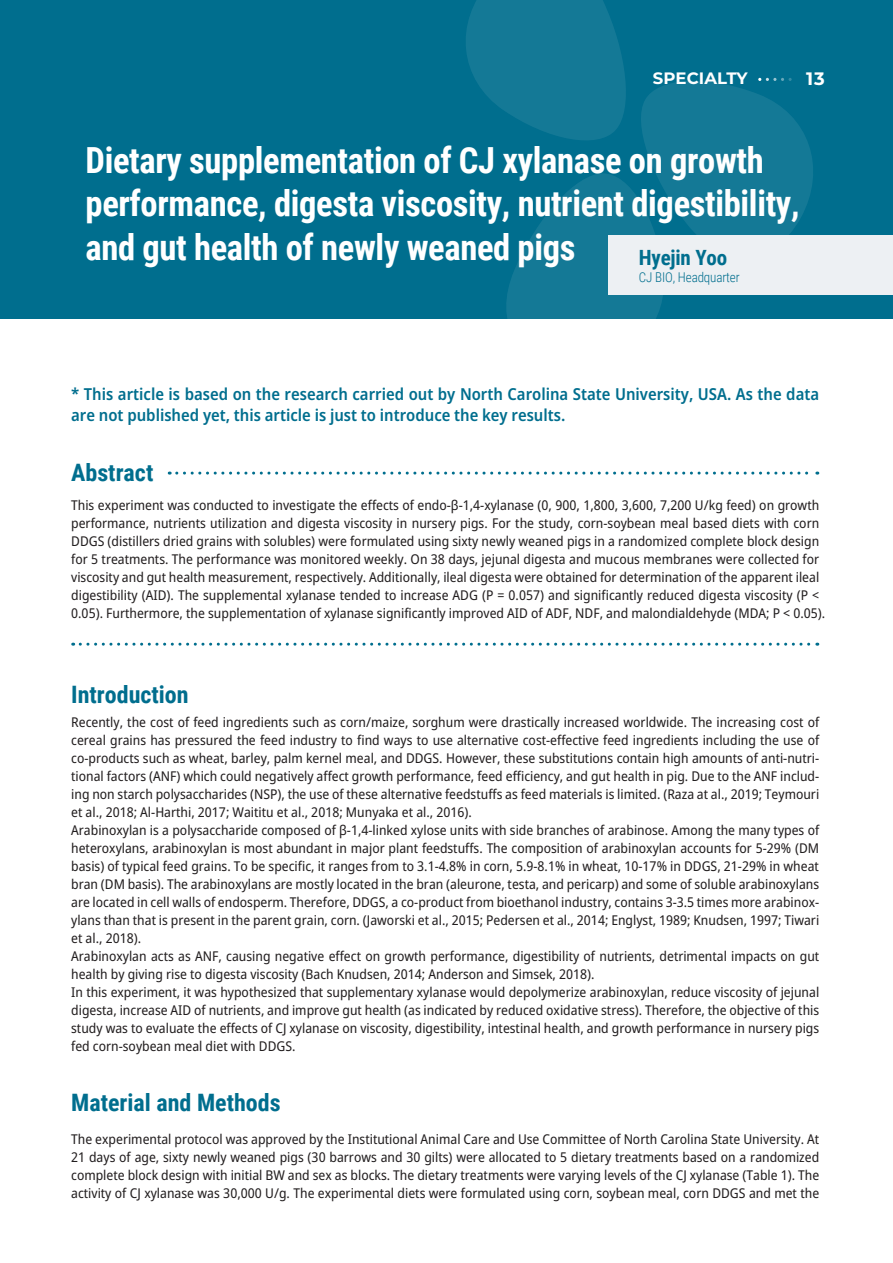
<style>
.page{position:relative;width:893px;height:1263px;background:#fff}
.page>*{position:absolute;margin:0;border:0;box-sizing:border-box;transform-origin:0 0}
.t1{font:700 36px/43.2px "Roboto Condensed";letter-spacing:-.01em;color:#fff;scale:.96 1}
.t2{font:700 24px "Roboto Condensed";color:#006e8e}
.t3{font:700 21px "Roboto Condensed";letter-spacing:-.01em;color:#006e8e}
.t4{font:700 18px "Montserrat";color:#fff}
.t5{font:600 semi-condensed 16.5px/21px "Noto Sans";color:#006e8e}
.t6{font:700 16.5px "Montserrat";letter-spacing:.01em;color:#fff}
.t7{font:semi-condensed 13.5px/18px "Noto Sans";color:#221e1f}
.t8{font:300 13.5px "Roboto Condensed";letter-spacing:-.01em;color:#006e8e}
</style>
<div class="page">
<div style="left:0;top:0;width:893px;height:319px;background:#006e8e"></div>
<div style="left:608px;top:235px;width:285px;height:60px;background:#edf0f3"></div>
<svg style="left:466px;top:0;width:347px;height:319px"></svg>
<svg style="left:80px;top:643px;width:738px;height:3px"></svg>
<svg style="left:177px;top:472px;width:641px;height:3px"></svg>
<p class="t6" style="left:653px;top:66px;width:96px">SPECIALTY</p>
<h3 class="t4" style="left:806px;top:65px;width:20px">13</h3>
<h1 class="t1" style="left:86px;top:138px;width:745px">Dietary supplementation of CJ xylanase on growth performance, digesta viscosity, nutrient digestibility, and gut health of newly weaned pigs</h1>
<p class="t8" style="left:639px;top:268px;width:102px">CJ BIO, Headquarter</p>
<h3 class="t3" style="left:639px;top:242px;width:90px">Hyejin Yoo</h3>
<p class="t5" style="left:71px;top:384px;width:749px">* This article is based on the research carried out by North Carolina State University, USA. As the data are not published yet, this article is just to introduce the key results.</p>
<h2 class="t2" style="left:71px;top:455px;width:84px">Abstract</h2>
<p class="t7" style="left:71px;top:496px;width:756px">This experiment was conducted to investigate the effects of endo-β-1,4-xylanase (0, 900, 1,800, 3,600, 7,200 U/kg feed) on growth performance, nutrients utilization and digesta viscosity in nursery pigs. For the study, corn-soybean meal based diets with corn DDGS (distillers dried grains with solubles) were formulated using sixty newly weaned pigs in a randomized complete block design for 5 treatments. The performance was monitored weekly. On 38 days, jejunal digesta and mucous membranes were collected for viscosity and gut health measurement, respectively. Additionally, ileal digesta were obtained for determination of the apparent ileal digestibility (AID). The supplemental xylanase tended to increase ADG (P = 0.057) and significantly reduced digesta viscosity (P &lt; 0.05). Furthermore, the supplementation of xylanase significantly improved AID of ADF, NDF, and malondialdehyde (MDA; P &lt; 0.05).</p>
<h2 class="t2" style="left:71px;top:677px;width:119px">Introduction</h2>
<p class="t7" style="left:71px;top:713px;width:749px">Recently, the cost of feed ingredients such as corn/maize, sorghum were drastically increased worldwide. The increasing cost of cereal grains has pressured the feed industry to find ways to use alternative cost-effective feed ingredients including the use of co-products such as wheat, barley, palm kernel meal, and DDGS. However, these substitutions contain high amounts of anti-nutri&shy;tional factors (ANF) which could negatively affect growth performance, feed efficiency, and gut health in pig. Due to the ANF includ&shy;ing non starch polysaccharides (NSP), the use of these alternative feedstuffs as feed materials is limited. (Raza at al., 2019; Teymouri et al., 2018; Al-Harthi, 2017; Waititu et al., 2018; Munyaka et al., 2016).<br>Arabinoxylan is a polysaccharide composed of β-1,4-linked xylose units with side branches of arabinose. Among the many types of heteroxylans, arabinoxylan is most abundant in major plant feedstuffs. The composition of arabinoxylan accounts for 5-29% (DM basis) of typical feed grains. To be specific, it ranges from to 3.1-4.8% in corn, 5.9-8.1% in wheat, 10-17% in DDGS, 21-29% in wheat bran (DM basis). The arabinoxylans are mostly located in the bran (aleurone, testa, and pericarp) and some of soluble arabinoxylans are located in cell walls of endosperm. Therefore, DDGS, a co-product from bioethanol industry, contains 3-3.5 times more arabinox&shy;ylans than that is present in the parent grain, corn. (Jaworski et al., 2015; Pedersen et al., 2014; Englyst, 1989; Knudsen, 1997; Tiwari et al., 2018).<br>Arabinoxylan acts as ANF, causing negative effect on growth performance, digestibility of nutrients, detrimental impacts on gut health by giving rise to digesta viscosity (Bach Knudsen, 2014; Anderson and Simsek, 2018).<br>In this experiment, it was hypothesized that supplementary xylanase would depolymerize arabinoxylan, reduce viscosity of jejunal digesta, increase AID of nutrients, and improve gut health (as indicated by reduced oxidative stress). Therefore, the objective of this study was to evaluate the effects of CJ xylanase on viscosity, digestibility, intestinal health, and growth performance in nursery pigs fed corn-soybean meal diet with DDGS.</p>
<h2 class="t2" style="left:71px;top:1085px;width:211px">Material and Methods</h2>
<p class="t7" style="left:71px;top:1131px;width:749px;text-align:justify">The experimental protocol was approved by the Institutional Animal Care and Use Committee of North Carolina State University. At 21 days of age, sixty newly weaned pigs (30 barrows and 30 gilts) were allocated to 5 dietary treatments based on a randomized complete block design with initial BW and sex as blocks. The dietary treatments were varying levels of the CJ xylanase (Table 1). The activity of CJ xylanase was 30,000 U/g. The experimental diets were formulated using corn, soybean meal, corn DDGS and met the</p>
</div>
